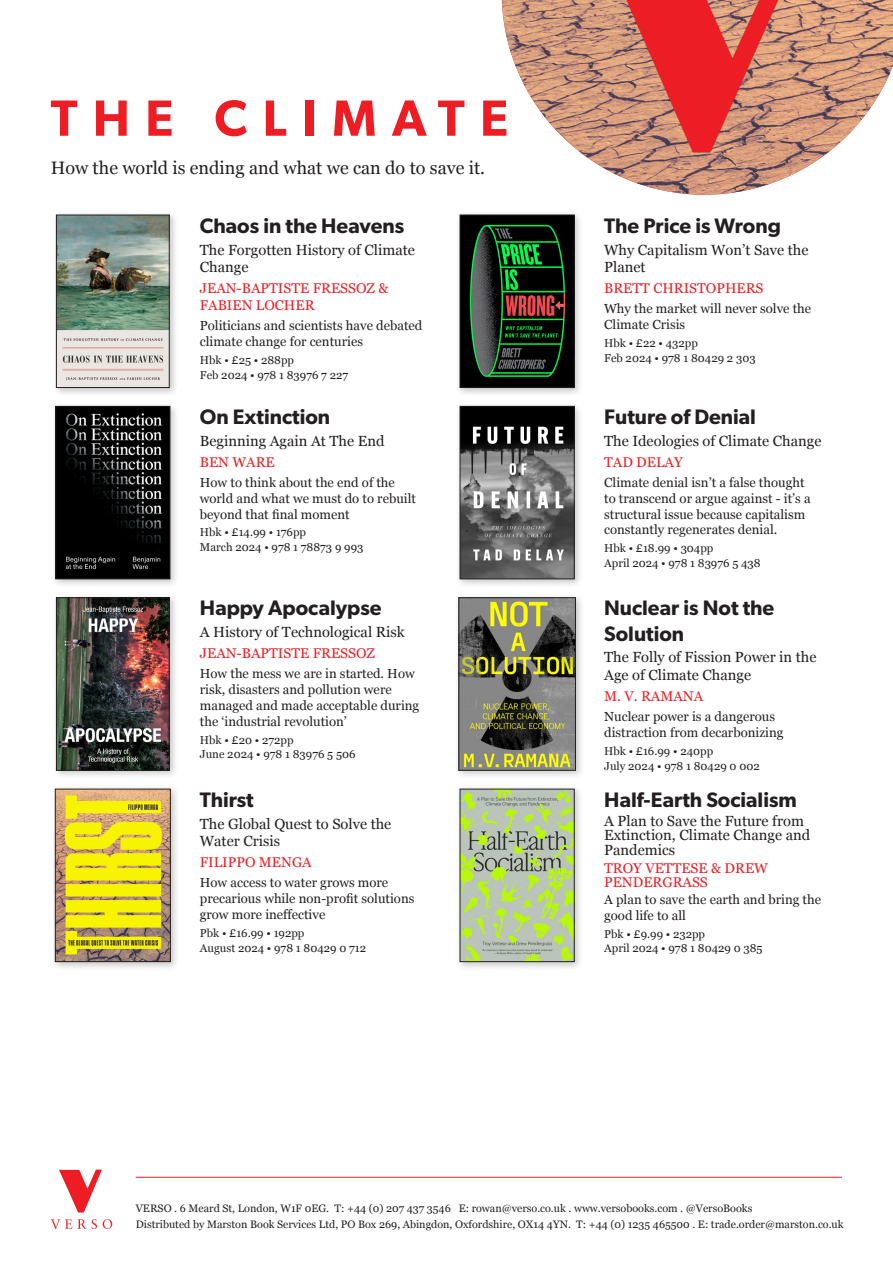
<style>
.page{position:relative;width:893px;height:1263px;background:#fff}
.page>*{position:absolute;margin:0;border:0;box-sizing:border-box;transform-origin:0 0}
.t1{font:600 51px "Gibson";letter-spacing:.3em;color:#ee1d23}
.t2{font:600 21px/25.2px "Gibson";color:#231f20}
.t3{font:18px "Georgia";color:#231f20}
.sub{font:14.7px/17.7px "Georgia";color:#231f20}
.author{font:14.1px/17px "Georgia";color:#ee1d23}
.blurb{font:13.2px/15.8px "Georgia";color:#231f20}
.biblio{font:11.4px "Georgia";color:#231f20}
.t4{font:10.8px "Georgia";color:#231f20}
</style>
<div class="page">
<div style="left:52px;top:211px;width:126px;height:186px;background:#231f20;opacity:.25"></div>
<img style="left:58px;top:217px;width:109px;height:169px">
<div style="left:56px;top:215px;width:113px;height:173px;border:1px solid #231f20"></div>
<div style="left:51px;top:402px;width:128px;height:186px;background:#231f20;opacity:.25"></div>
<img style="left:57px;top:408px;width:111px;height:169px">
<div style="left:55px;top:406px;width:115px;height:173px;border:1px solid #231f20"></div>
<div style="left:52px;top:593px;width:126px;height:187px;background:#231f20;opacity:.25"></div>
<img style="left:58px;top:599px;width:109px;height:169px">
<div style="left:56px;top:597px;width:113px;height:173px;border:1px solid #231f20"></div>
<div style="left:51px;top:785px;width:128px;height:186px;background:#231f20;opacity:.25"></div>
<img style="left:57px;top:791px;width:112px;height:169px">
<div style="left:55px;top:789px;width:116px;height:173px;border:1px solid #231f20"></div>
<div style="left:456px;top:211px;width:128px;height:186px;background:#231f20;opacity:.25"></div>
<img style="left:462px;top:217px;width:110px;height:169px">
<div style="left:460px;top:215px;width:114px;height:173px;border:1px solid #231f20"></div>
<div style="left:456px;top:402px;width:128px;height:186px;background:#231f20;opacity:.25"></div>
<img style="left:462px;top:408px;width:110px;height:169px">
<div style="left:460px;top:406px;width:114px;height:173px;border:1px solid #231f20"></div>
<div style="left:454px;top:593px;width:131px;height:187px;background:#231f20;opacity:.25"></div>
<img style="left:461px;top:599px;width:113px;height:169px">
<div style="left:459px;top:597px;width:117px;height:173px;border:1px solid #231f20"></div>
<div style="left:456px;top:785px;width:128px;height:186px;background:#231f20;opacity:.25"></div>
<img style="left:462px;top:791px;width:110px;height:169px">
<img style="left:502px;top:0;width:391px;height:195px">
<hr style="left:136px;top:1177px;width:706px;height:1px;background:#ee1d23">
<svg style="left:59px;top:1169px;width:43px;height:43px"></svg>
<svg style="left:51px;top:1219px;width:35px;height:10px"></svg>
<svg style="left:92px;top:1219px;width:5px;height:10px"></svg>
<svg style="left:103px;top:1219px;width:9px;height:10px"></svg>
<img style="left:561px;top:0;width:285px;height:174px">
<p class="t1" style="left:51px;top:88px;width:459px">THE CLIMATE</p>
<p class="t3" style="left:51px;top:155px;width:436px">How the world is ending and what we can do to save it.</p>
<p class="t2" style="left:200px;top:212px;width:206px">Chaos in the Heavens</p>
<p class="sub" style="left:200px;top:240px;width:217px">The Forgotten History of Climate<br>Change</p>
<p class="author" style="left:200px;top:279px;width:190px">JEAN-BAPTISTE FRESSOZ &amp;<br>FABIEN LOCHER</p>
<p class="blurb" style="left:200px;top:317px;width:224px">Politicians and scientists have debated climate change for centuries</p>
<p class="biblio" style="left:200px;top:352px;width:96px">Hbk • £25 • 288pp</p>
<p class="biblio" style="left:200px;top:366px;width:150px">Feb 2024 • 978 1 83976 7 227</p>
<p class="t2" style="left:200px;top:404px;width:132px">On Extinction</p>
<p class="sub" style="left:200px;top:431px;width:186px">Beginning Again At The End</p>
<p class="author" style="left:200px;top:453px;width:76px">BEN WARE</p>
<p class="blurb" style="left:200px;top:474px;width:218px">How to think about the end of the world and what we must do to rebuilt beyond that final moment</p>
<p class="biblio" style="left:200px;top:524px;width:108px">Hbk • £14.99 • 176pp</p>
<p class="biblio" style="left:200px;top:539px;width:165px">March 2024 • 978 1 78873 9 993</p>
<p class="t2" style="left:200px;top:595px;width:183px">Happy Apocalypse</p>
<p class="sub" style="left:200px;top:623px;width:206px">A History of Technological Risk</p>
<p class="author" style="left:200px;top:644px;width:177px">JEAN-BAPTISTE FRESSOZ</p>
<p class="blurb" style="left:200px;top:665px;width:221px">How the mess we are in started. How risk, disasters and pollution were managed and made acceptable during the ‘industrial revolution’</p>
<p class="biblio" style="left:200px;top:731px;width:95px">Hbk • £20 • 272pp</p>
<p class="biblio" style="left:200px;top:746px;width:157px">June 2024 • 978 1 83976 5 506</p>
<p class="t2" style="left:200px;top:786px;width:55px">Thirst</p>
<p class="sub" style="left:200px;top:814px;width:193px">The Global Quest to Solve the<br>Water Crisis</p>
<p class="author" style="left:200px;top:853px;width:113px">FILIPPO MENGA</p>
<p class="blurb" style="left:200px;top:874px;width:216px">How access to water grows more precarious while non-profit solutions grow more ineffective</p>
<p class="biblio" style="left:200px;top:924px;width:106px">Pbk • £16.99 • 192pp</p>
<p class="biblio" style="left:200px;top:939px;width:168px">August 2024 • 978 1 80429 0 712</p>
<p class="t2" style="left:604px;top:212px;width:178px">The Price is Wrong</p>
<p class="sub" style="left:604px;top:240px;width:206px">Why Capitalism Won’t Save the<br>Planet</p>
<p class="author" style="left:604px;top:279px;width:161px">BRETT CHRISTOPHERS</p>
<p class="blurb" style="left:604px;top:300px;width:209px">Why the market will never solve the<br>Climate Crisis</p>
<p class="biblio" style="left:604px;top:335px;width:95px">Hbk • £22 • 432pp</p>
<p class="biblio" style="left:604px;top:349px;width:153px">Feb 2024 • 978 1 80429 2 303</p>
<p class="t2" style="left:604px;top:404px;width:153px">Future of Denial</p>
<p class="sub" style="left:604px;top:431px;width:219px">The Ideologies of Climate Change</p>
<p class="author" style="left:604px;top:453px;width:80px">TAD DELAY</p>
<p class="blurb" style="left:604px;top:474px;width:208px">Climate denial isn’t a false thought to transcend or argue against - it’s a structural issue because capitalism constantly regenerates denial.</p>
<p class="biblio" style="left:604px;top:540px;width:111px">Hbk • £18.99 • 304pp</p>
<p class="biblio" style="left:604px;top:555px;width:158px">April 2024 • 978 1 83976 5 438</p>
<p class="t2" style="left:604px;top:595px;width:172px">Nuclear is Not the<br>Solution</p>
<p class="sub" style="left:604px;top:648px;width:214px">The Folly of Fission Power in the<br>Age of Climate Change</p>
<p class="author" style="left:604px;top:687px;width:101px">M. V. RAMANA</p>
<p class="blurb" style="left:604px;top:708px;width:181px">Nuclear power is a dangerous distraction from decarbonizing</p>
<p class="biblio" style="left:604px;top:743px;width:110px">Hbk • £16.99 • 240pp</p>
<p class="biblio" style="left:604px;top:757px;width:157px">July 2024 • 978 1 80429 0 002</p>
<p class="t2" style="left:604px;top:786px;width:194px">Half-Earth Socialism</p>
<p class="sub" style="left:604px;top:812px;width:208px;line-height:14.7px">A Plan to Save the Future from<br>Extinction, Climate Change and<br>Pandemics</p>
<p class="author" style="left:604px;top:861px;width:165px;line-height:14px">TROY VETTESE &amp; DREW<br>PENDERGRASS</p>
<p class="blurb" style="left:604px;top:891px;width:218px">A plan to save the earth and bring the good life to all</p>
<p class="biblio" style="left:604px;top:925px;width:102px">Pbk • £9.99 • 232pp</p>
<p class="biblio" style="left:604px;top:940px;width:160px">April 2024 • 978 1 80429 0 385</p>
<p class="t4" style="left:136px;top:1201px;width:618px">VERSO . 6 Meard St, London, W1F 0EG. T: +44 (0) 207 437 3546 E: rowan@verso.co.uk . www.versobooks.com . @VersoBooks</p>
<p class="t4" style="left:136px;top:1216px;width:709px">Distributed by Marston Book Services Ltd, PO Box 269, Abingdon, Oxfordshire, OX14 4YN. T: +44 (0) 1235 465500 . E: trade.order@marston.co.uk</p>
</div>
